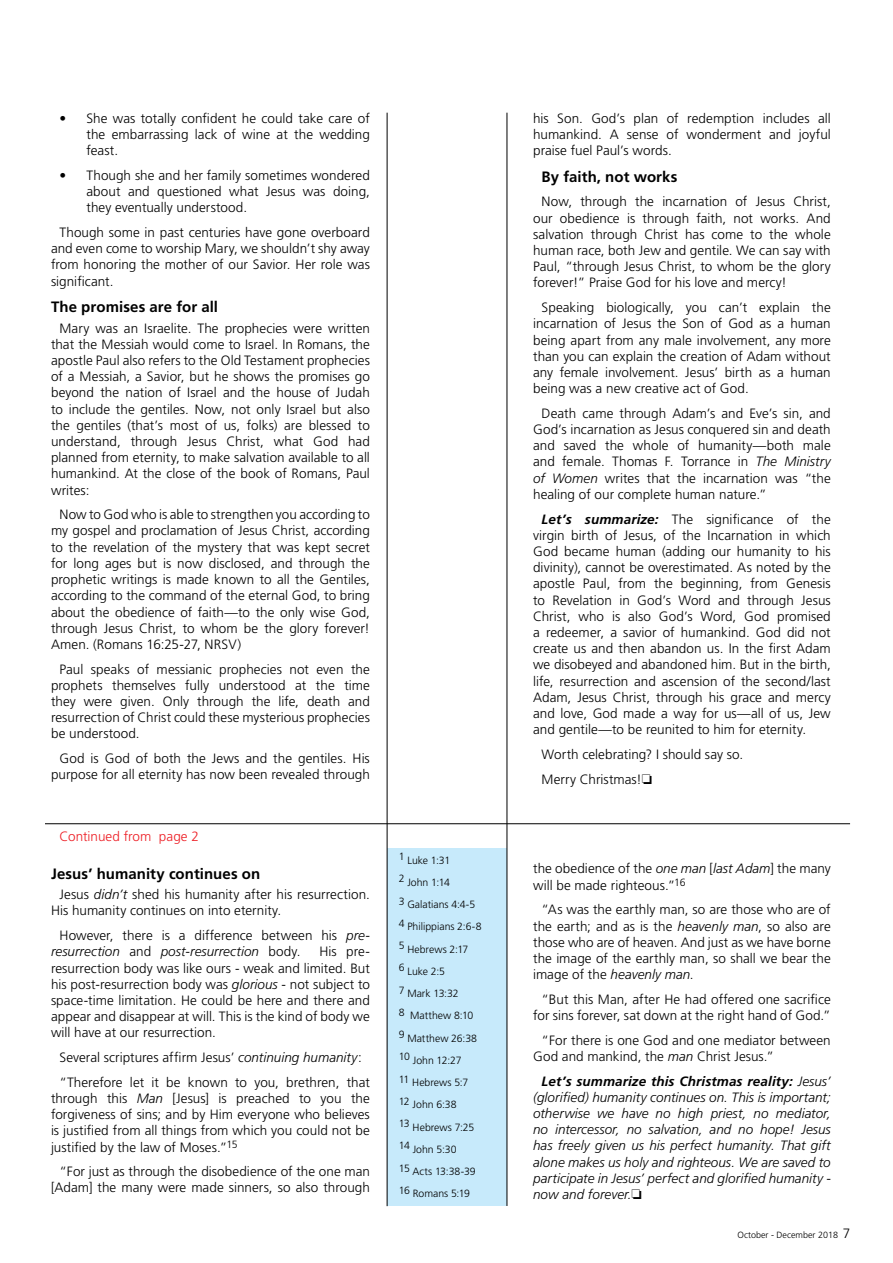
<style>
.page{position:relative;width:893px;height:1263px;background:#fff}
.page>*{position:absolute;margin:0;border:0;box-sizing:border-box;transform-origin:0 0}
.t1{font:700 15px "Frutiger LT Std";letter-spacing:.005em;color:#000}
.t2{font:300 13.5px/16.2px "Frutiger LT Std";color:#000;text-align:justify}
.t3{font:italic 300 13.5px/16.2px "Frutiger LT Std";color:#000;text-align:justify}
.t4{font:300 13.5px "Frutiger LT Std";letter-spacing:.005em;color:#ed1d24}
.t5{font:300 10.5px/22.2px "Frutiger LT Std";color:#000}
.t6{font:300 9px "Frutiger LT Std";color:#000}
.s1{font-style:italic}
.s2{font-weight:700;font-style:italic}
.s3{font-weight:700}
.s4{font-size:13.5px}
</style>
<div class="page">
<div style="left:387px;top:848px;width:120px;height:358px;background:#c7eafb"></div>
<hr style="left:507px;top:113px;width:1px;height:1093px;background:#000">
<hr style="left:387px;top:113px;width:1px;height:1093px;background:#000">
<hr style="left:45px;top:823px;width:805px;height:1px;background:#000">
<p class="t2" style="left:87px;top:110px;width:285px;text-indent:-27px">• She was totally confident he could take care of the embarrassing lack of wine at the wedding feast.</p>
<p class="t2" style="left:87px;top:167px;width:285px;text-indent:-27px">• Though she and her family sometimes wondered about and questioned what Jesus was doing, they eventually understood.</p>
<p class="t2" style="left:51px;top:224px;width:320px;text-indent:9px">Though some in past centuries have gone overboard and even come to worship Mary, we shouldn’t shy away from honoring the mother of our Savior. Her role was significant.</p>
<p class="t1" style="left:51px;top:298px;width:169px">The promises are for all</p>
<p class="t2" style="left:51px;top:320px;width:320px;text-indent:9px">Mary was an Israelite. The prophecies were written that the Messiah would come to Israel. In Romans, the apostle Paul also refers to the Old Testament prophecies of a Messiah, a Savior, but he shows the promises go beyond the nation of Israel and the house of Judah to include the gentiles. Now, not only Israel but also the gentiles (that’s most of us, folks) are blessed to understand, through Jesus Christ, what God had planned from eternity, to make salvation available to all humankind. At the close of the book of Romans, Paul writes:</p>
<p class="t2" style="left:51px;top:507px;width:320px;text-indent:9px">Now to God who is able to strengthen you according to my gospel and proclamation of Jesus Christ, according to the revelation of the mystery that was kept secret for long ages but is now disclosed, and through the prophetic writings is made known to all the Gentiles, according to the command of the eternal God, to bring about the obedience of faith—to the only wise God, through Jesus Christ, to whom be the glory forever!<br>Amen. (Romans 16:25-27, NRSV)</p>
<p class="t2" style="left:51px;top:661px;width:320px;text-indent:9px">Paul speaks of messianic prophecies not even the prophets themselves fully understood at the time they were given. Only through the life, death and resurrection of Christ could these mysterious prophecies be understood.</p>
<p class="t2" style="left:51px;top:750px;width:320px;text-align:right">God is God of both the Jews and the gentiles. His purpose for all eternity has now been revealed through</p>
<p class="t4" style="left:60px;top:829px;width:141px">Continued from page 2</p>
<p class="t1" style="left:51px;top:865px;width:211px">Jesus’ humanity continues on</p>
<p class="t2" style="left:51px;top:887px;width:320px;text-indent:9px">Jesus <span class="s1">didn’t</span> shed his humanity after his resurrection.<br>His humanity continues on into eternity.</p>
<p class="t2" style="left:51px;top:927px;width:320px;text-indent:9px">However, there is a difference between his <span class="s1">pre&shy;resurrection</span> and <span class="s1">post-resurrection</span> body.</p>
<p class="t2" style="left:51px;top:944px;width:320px;text-indent:268px">His pre&shy;resurrection body was like ours - weak and limited. But his post-resurrection body was <span class="s1">glorious</span> - not subject to space-time limitation. He could be here and there and appear and disappear at will. This is the kind of body we will have at our resurrection.</p>
<p class="t2" style="left:60px;top:1045px;width:312px;line-height:24.8px">Several scriptures affirm Jesus’ <span class="s1">continuing humanity</span>: “Therefore let it be known to you, brethren, that</p>
<p class="t2" style="left:51px;top:1090px;width:320px">through this <span class="s1">Man</span> [Jesus] is preached to you the forgiveness of sins; and by Him everyone who believes is justified from all things from which you could not be justified by the law of Moses.”<sup>15</sup></p>
<p class="t2" style="left:51px;top:1164px;width:320px;text-align:right">“For just as through the disobedience of the one man [Adam] the many were made sinners, so also through</p>
<p class="t5" style="left:399px;top:849px;width:84px">1 Luke 1:31<br>2 John 1:14<br>3 Galatians 4:4-5<br>4 Philippians 2:6-8<br>5 Hebrews 2:17<br>6 Luke 2:5<br>7 Mark 13:32<br>8 Matthew 8:10<br>9 Matthew 26:38<br>10 John 12:27<br>11 Hebrews 5:7<br>12 John 6:38<br>13 Hebrews 7:25<br>14 John 5:30<br>15 Acts 13:38-39<br>16 Romans 5:19</p>
<p class="t2" style="left:533px;top:110px;width:299px">his Son. God’s plan of redemption includes all humankind. A sense of wonderment and joyful praise fuel Paul’s words.</p>
<p class="t1" style="left:542px;top:168px;width:137px">By faith, not works</p>
<p class="t2" style="left:533px;top:194px;width:299px;text-indent:9px">Now, through the incarnation of Jesus Christ, our obedience is through faith, not works. And salvation through Christ has come to the whole human race, both Jew and gentile. We can say with Paul, “through Jesus Christ, to whom be the glory forever!” Praise God for his love and mercy!</p>
<p class="t2" style="left:533px;top:300px;width:299px;text-indent:9px">Speaking biologically, you can’t explain the incarnation of Jesus the Son of God as a human being apart from any male involvement, any more than you can explain the creation of Adam without any female involvement. Jesus’ birth as a human being was a new creative act of God.</p>
<p class="t2" style="left:533px;top:405px;width:299px;text-indent:9px">Death came through Adam’s and Eve’s sin, and God’s incarnation as Jesus conquered sin and death and saved the whole of humanity—both male and female. Thomas F. Torrance in <span class="s1">The Ministry of Women</span> writes that the incarnation was “the healing of our complete human nature.”</p>
<p class="t2" style="left:533px;top:511px;width:299px;text-indent:9px"><span class="s2">Let’s summarize:</span> The significance of the virgin birth of Jesus, of the Incarnation in which God became human (adding our humanity to his divinity), cannot be overestimated. As noted by the apostle Paul, from the beginning, from Genesis to Revelation in God’s Word and through Jesus Christ, who is also God’s Word, God promised a redeemer, a savior of humankind. God did not create us and then abandon us. In the first Adam we disobeyed and abandoned him. But in the birth, life, resurrection and ascension of the second/last Adam, Jesus Christ, through his grace and mercy and love, God made a way for us—all of us, Jew and gentile—to be reunited to him for eternity.</p>
<p class="t2" style="left:542px;top:742px;width:203px;line-height:24.8px">Worth celebrating? I should say so.<br>Merry Christmas!❏</p>
<p class="t2" style="left:533px;top:861px;width:299px">the obedience of the <span class="s1">one man</span> [<span class="s1">last Adam</span>] the many will be made righteous.”<sup>16</sup></p>
<p class="t2" style="left:533px;top:902px;width:299px;text-indent:9px">“As was the earthly man, so are those who are of the earth; and as is the <span class="s1">heavenly man</span>, so also are those who are of heaven. And just as we have borne the image of the earthly man, so shall we bear the image of the <span class="s1">heavenly man</span>.</p>
<p class="t2" style="left:533px;top:991px;width:299px;text-align:right">“But this Man, after He had offered one sacrifice for sins forever, sat down at the right hand of God.”</p>
<p class="t2" style="left:533px;top:1032px;width:299px;text-indent:9px">“For there is one God and one mediator between<br>God and mankind, the <span class="s1">man</span> Christ Jesus.”</p>
<p class="t3" style="left:533px;top:1073px;width:299px;text-indent:9px"><span class="s3">Let’s summarize this Christmas reality:</span> Jesus’ (glorified) humanity continues on. This is important; otherwise we have no high priest, no mediator, no intercessor, no salvation, and no hope! Jesus has freely given us his perfect humanity. That gift alone makes us holy and righteous. We are saved to participate in Jesus’ perfect and glorified humanity - now and forever.❏</p>
<p class="t6" style="left:738px;top:1230px;width:114px">October - December 2018 <span class="s4">7</span></p>
</div>
